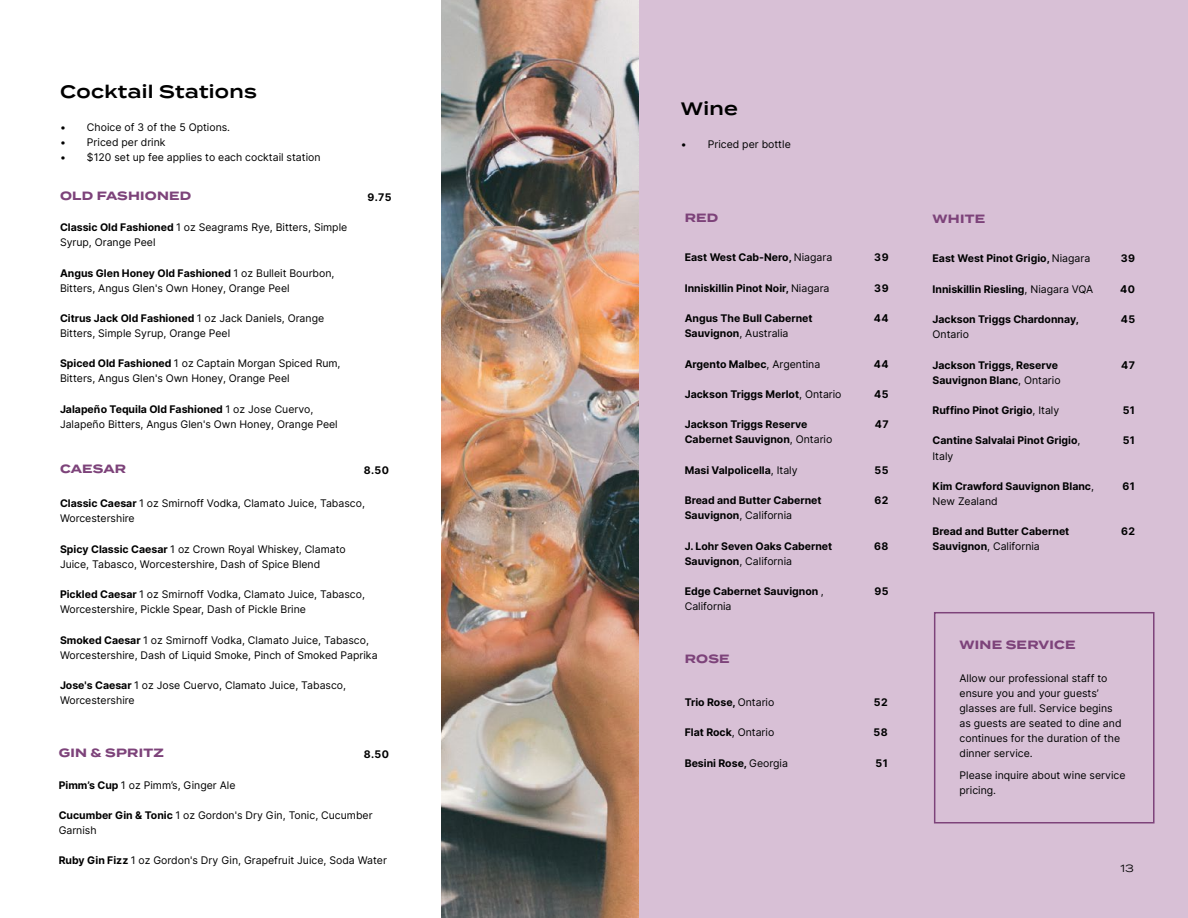
<style>
.page{position:relative;width:1188px;height:918px;background:#fff}
.page>*{position:absolute;margin:0;border:0;box-sizing:border-box;transform-origin:0 0}
.t1{font:600 18px "Termina";letter-spacing:.02em;color:#000}
.t2{font:700 12px "Termina";letter-spacing:.02em;color:#7d437a}
.t3{font:10.5px/15px "Inter";color:#000101}
.t4{font:700 10.5px/15px "Inter";color:#000101}
.t5{font:10.5px "Termina";color:#000101}
.s1{font-weight:700}
.s2{font-weight:400}
</style>
<div class="page">
<div style="left:608px;top:0;width:580px;height:918px;background:#d8c0d6"></div>
<img style="left:442px;top:0;width:196px;height:918px">
<div style="left:934px;top:612px;width:221px;height:212px;border:2px solid #7d437a"></div>
<h1 class="t1" style="left:60px;top:78px;width:199px">Cocktail Stations</h1>
<p class="t3" style="left:60px;top:119px;width:172px">• Choice of 3 of the 5 Options.</p>
<p class="t3" style="left:60px;top:134px;width:107px">• Priced per drink</p>
<p class="t3" style="left:60px;top:149px;width:262px">• $120 set up fee applies to each cocktail station</p>
<p class="t2" style="left:60px;top:187px;width:133px">OLD FASHIONED</p>
<p class="t4" style="left:368px;top:189px;width:25px">9.75</p>
<p class="t3" style="left:60px;top:220px;width:289px"><span class="s1">Classic Old Fashioned</span> 1 oz Seagrams Rye, Bitters, Simple<br>Syrup, Orange Peel</p>
<p class="t3" style="left:60px;top:265px;width:276px"><span class="s1">Angus Glen Honey Old Fashioned</span> 1 oz Bulleit Bourbon,<br>Bitters, Angus Glen's Own Honey, Orange Peel</p>
<p class="t3" style="left:60px;top:310px;width:266px"><span class="s1">Citrus Jack Old Fashioned</span> 1 oz Jack Daniels, Orange<br>Bitters, Simple Syrup, Orange Peel</p>
<p class="t3" style="left:60px;top:356px;width:282px"><span class="s1">Spiced Old Fashioned</span> 1 oz Captain Morgan Spiced Rum,<br>Bitters, Angus Glen's Own Honey, Orange Peel</p>
<p class="t3" style="left:60px;top:401px;width:279px"><span class="s1">Jalapeño Tequila Old Fashioned</span> 1 oz Jose Cuervo,<br>Jalapeño Bitters, Angus Glen's Own Honey, Orange Peel</p>
<p class="t2" style="left:60px;top:460px;width:68px">CAESAR</p>
<p class="t4" style="left:364px;top:462px;width:27px">8.50</p>
<p class="t3" style="left:60px;top:496px;width:306px"><span class="s1">Classic Caesar</span> 1 oz Smirnoff Vodka, Clamato Juice, Tabasco,<br>Worcestershire</p>
<p class="t3" style="left:60px;top:541px;width:287px"><span class="s1">Spicy Classic Caesar</span> 1 oz Crown Royal Whiskey, Clamato<br>Juice, Tabasco, Worcestershire, Dash of Spice Blend</p>
<p class="t3" style="left:60px;top:587px;width:307px"><span class="s1">Pickled Caesar</span> 1 oz Smirnoff Vodka, Clamato Juice, Tabasco,<br>Worcestershire, Pickle Spear, Dash of Pickle Brine</p>
<p class="t3" style="left:60px;top:632px;width:319px"><span class="s1">Smoked Caesar</span> 1 oz Smirnoff Vodka, Clamato Juice, Tabasco,<br>Worcestershire, Dash of Liquid Smoke, Pinch of Smoked Paprika</p>
<p class="t3" style="left:60px;top:678px;width:288px"><span class="s1">Jose's Caesar</span> 1 oz Jose Cuervo, Clamato Juice, Tabasco,<br>Worcestershire</p>
<p class="t2" style="left:59px;top:744px;width:107px">GIN &amp; SPRITZ</p>
<p class="t4" style="left:364px;top:747px;width:27px">8.50</p>
<p class="t3" style="left:59px;top:777px;width:178px"><span class="s1">Pimm’s Cup</span> 1 oz Pimm’s, Ginger Ale</p>
<p class="t3" style="left:59px;top:807px;width:315px"><span class="s1">Cucumber Gin &amp; Tonic</span> 1 oz Gordon's Dry Gin, Tonic, Cucumber<br>Garnish</p>
<p class="t3" style="left:59px;top:853px;width:330px"><span class="s1">Ruby Gin Fizz</span> 1 oz Gordon's Dry Gin, Grapefruit Juice, Soda Water</p>
<h1 class="t1" style="left:681px;top:96px;width:59px">Wine</h1>
<p class="t3" style="left:681px;top:137px;width:112px">• Priced per bottle</p>
<p class="t2" style="left:685px;top:209px;width:35px">RED</p>
<p class="t4" style="left:685px;top:250px;width:149px">East West Cab-Nero, <span class="s2">Niagara</span></p>
<p class="t4" style="left:874px;top:250px;width:16px">39</p>
<p class="t4" style="left:685px;top:280px;width:146px">Inniskillin Pinot Noir, <span class="s2">Niagara</span></p>
<p class="t4" style="left:874px;top:280px;width:16px">39</p>
<p class="t4" style="left:685px;top:311px;width:129px">Angus The Bull Cabernet<br>Sauvignon<span class="s2">, Australia</span></p>
<p class="t4" style="left:874px;top:311px;width:16px">44</p>
<p class="t4" style="left:685px;top:356px;width:137px">Argento Malbec<span class="s2">, Argentina</span></p>
<p class="t4" style="left:874px;top:356px;width:16px">44</p>
<p class="t4" style="left:685px;top:387px;width:158px">Jackson Triggs Merlot<span class="s2">, Ontario</span></p>
<p class="t4" style="left:874px;top:387px;width:16px">45</p>
<p class="t4" style="left:685px;top:417px;width:149px">Jackson Triggs Reserve<br>Cabernet Sauvignon<span class="s2">, Ontario</span></p>
<p class="t4" style="left:875px;top:417px;width:15px">47</p>
<p class="t4" style="left:685px;top:462px;width:114px">Masi Valpolicella<span class="s2">, Italy</span></p>
<p class="t4" style="left:875px;top:462px;width:16px">55</p>
<p class="t4" style="left:685px;top:493px;width:138px">Bread and Butter Cabernet<br>Sauvignon<span class="s2">, California</span></p>
<p class="t4" style="left:875px;top:493px;width:16px">62</p>
<p class="t4" style="left:685px;top:538px;width:149px">J. Lohr Seven Oaks Cabernet<br>Sauvignon<span class="s2">, California</span></p>
<p class="t4" style="left:874px;top:538px;width:16px">68</p>
<p class="t4" style="left:685px;top:584px;width:141px">Edge Cabernet Sauvignon <span class="s2">,<br>California</span></p>
<p class="t4" style="left:874px;top:584px;width:16px">95</p>
<p class="t2" style="left:685px;top:650px;width:46px">ROSE</p>
<p class="t4" style="left:685px;top:694px;width:91px">Trio Rose, <span class="s2">Ontario</span></p>
<p class="t4" style="left:874px;top:694px;width:15px">52</p>
<p class="t4" style="left:685px;top:725px;width:91px">Flat Rock<span class="s2">, Ontario</span></p>
<p class="t4" style="left:874px;top:725px;width:16px">58</p>
<p class="t4" style="left:685px;top:755px;width:105px">Besini Rose, <span class="s2">Georgia</span></p>
<p class="t4" style="left:875px;top:755px;width:14px">51</p>
<p class="t2" style="left:933px;top:210px;width:54px">WHITE</p>
<p class="t4" style="left:933px;top:251px;width:159px">East West Pinot Grigio, <span class="s2">Niagara</span></p>
<p class="t4" style="left:1121px;top:251px;width:16px">39</p>
<p class="t4" style="left:933px;top:281px;width:162px">Inniskillin Riesling<span class="s2">, Niagara VQA</span></p>
<p class="t4" style="left:1120px;top:281px;width:16px">40</p>
<p class="t4" style="left:933px;top:312px;width:148px">Jackson Triggs Chardonnay,</p>
<p class="t3" style="left:933px;top:327px;width:38px">Ontario</p>
<p class="t4" style="left:1121px;top:312px;width:16px">45</p>
<p class="t4" style="left:933px;top:357px;width:130px">Jackson Triggs, Reserve<br>Sauvignon Blanc<span class="s2">, Ontario</span></p>
<p class="t4" style="left:1121px;top:357px;width:15px">47</p>
<p class="t4" style="left:933px;top:403px;width:128px">Ruffino Pinot Grigio<span class="s2">, Italy</span></p>
<p class="t4" style="left:1123px;top:403px;width:14px">51</p>
<p class="t4" style="left:933px;top:433px;width:150px">Cantine Salvalai Pinot Grigio<span class="s2">,<br>Italy</span></p>
<p class="t4" style="left:1123px;top:433px;width:14px">51</p>
<p class="t4" style="left:933px;top:478px;width:163px">Kim Crawford Sauvignon Blanc<span class="s2">,<br>New Zealand</span></p>
<p class="t4" style="left:1123px;top:478px;width:14px">61</p>
<p class="t4" style="left:933px;top:524px;width:138px">Bread and Butter Cabernet<br>Sauvignon<span class="s2">, California</span></p>
<p class="t4" style="left:1121px;top:524px;width:16px">62</p>
<p class="t2" style="left:960px;top:636px;width:117px">WINE SERVICE</p>
<p class="t3" style="left:960px;top:671px;width:163px">Allow our professional staff to ensure you and your guests’ glasses are full. Service begins as guests are seated to dine and continues for the duration of the dinner service.</p>
<p class="t3" style="left:960px;top:767px;width:167px">Please inquire about wine service pricing.</p>
<p class="t5" style="left:1121px;top:861px;width:15px">13</p>
</div>
